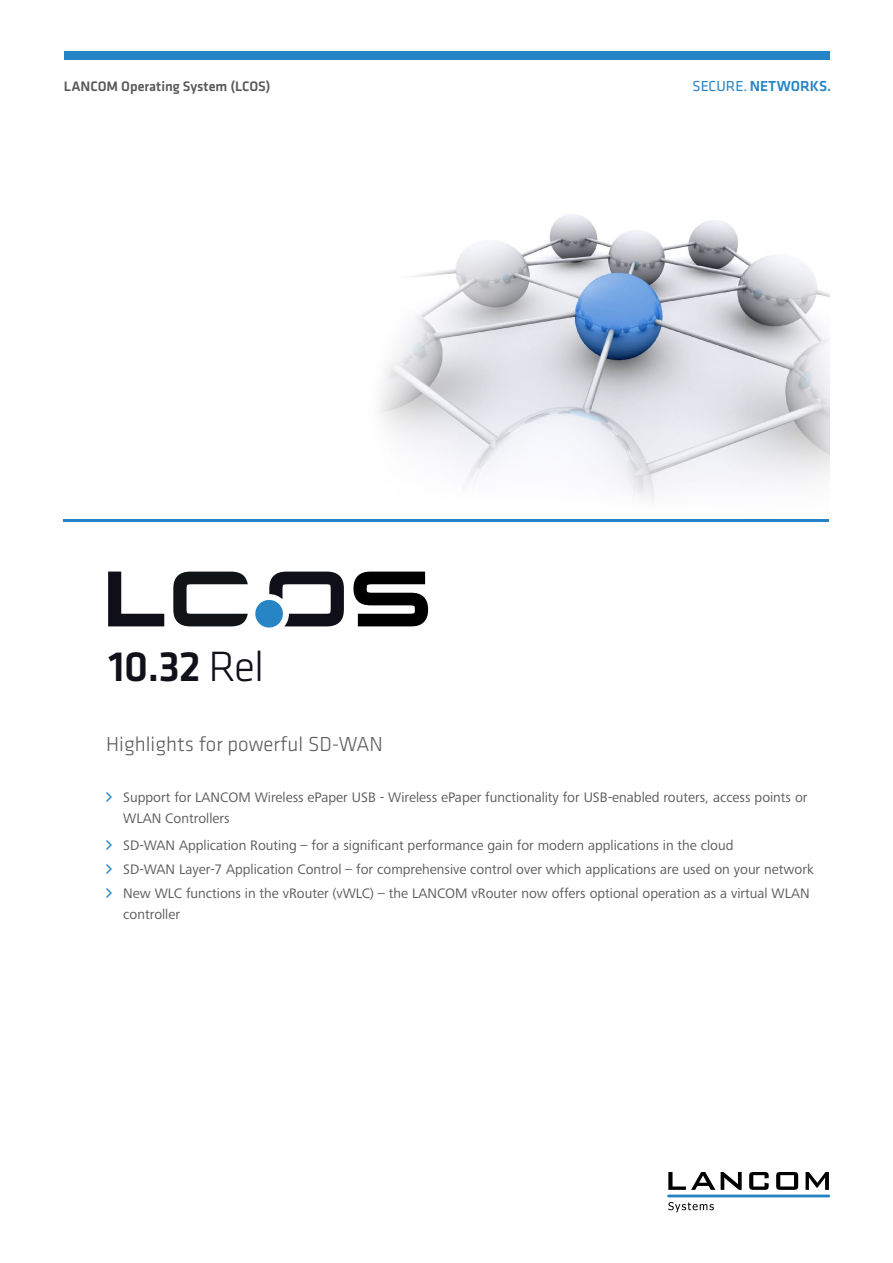
<style>
.page{position:relative;width:893px;height:1263px;background:#fff}
.page>*{position:absolute;margin:0;border:0;box-sizing:border-box;transform-origin:0 0}
.t1{font:500 43.95px "Klavika Basic";color:#10111a}
.t2{font:300 21px "Klavika Basic";color:#58595b}
.t3{font:500 15px "Klavika Basic";color:#2484c6}
.t4{font:14.25px/24px "Frutiger Next Pro";color:#58595b}
.t5{font:500 14.25px "Klavika Basic";color:#58595b}
.s1{font-weight:400}
.s2{font-weight:300}
</style>
<div class="page">
<svg style="left:668px;top:1172px;width:47px;height:18px"></svg>
<svg style="left:721px;top:1172px;width:21px;height:18px"></svg>
<svg style="left:749px;top:1172px;width:20px;height:18px"></svg>
<svg style="left:776px;top:1172px;width:22px;height:18px"></svg>
<svg style="left:806px;top:1172px;width:23px;height:18px"></svg>
<svg style="left:668px;top:1202px;width:46px;height:10px"></svg>
<hr style="left:667px;top:1194px;width:163px;height:3px;background:#2484c6">
<div style="left:64px;top:51px;width:765px;height:9px;background:#2484c6"></div>
<hr style="left:64px;top:519px;width:765px;height:3px;background:#2484c6">
<img style="left:379px;top:214px;width:450px;height:286px">
<svg style="left:173px;top:572px;width:75px;height:54px"></svg>
<svg style="left:269px;top:572px;width:75px;height:54px"></svg>
<div style="left:255px;top:600px;width:28px;height:27px;background:#2784c5;border-radius:50%"></div>
<svg style="left:108px;top:572px;width:56px;height:54px"></svg>
<svg style="left:353px;top:572px;width:75px;height:54px"></svg>
<p class="t5" style="left:64px;top:77px;width:208px">LANCOM Operating System (LCOS)</p>
<p class="t3" style="left:693px;top:76px;width:140px"><span class="s1">SECURE.</span> NETWORKS.</p>
<h1 class="t1" style="left:108px;top:637px;width:158px">10.32 <span class="s2">Rel</span></h1>
<h2 class="t2" style="left:106px;top:731px;width:278px">Highlights for powerful SD-WAN</h2>
<p class="t4" style="left:123px;top:787px;width:686px;line-height:21px">Support for LANCOM Wireless ePaper USB - Wireless ePaper functionality for USB-enabled routers, access points or<br>WLAN Controllers</p>
<p class="t4" style="left:123px;top:834px;width:692px">SD-WAN Application Routing – for a significant performance gain for modern applications in the cloud<br>SD-WAN Layer-7 Application Control – for comprehensive control over which applications are used on your network<br>New WLC functions in the vRouter (vWLC) – the LANCOM vRouter now offers optional operation as a virtual WLAN</p>
<p class="t4" style="left:123px;top:903px;width:58px">controller</p>
</div>
